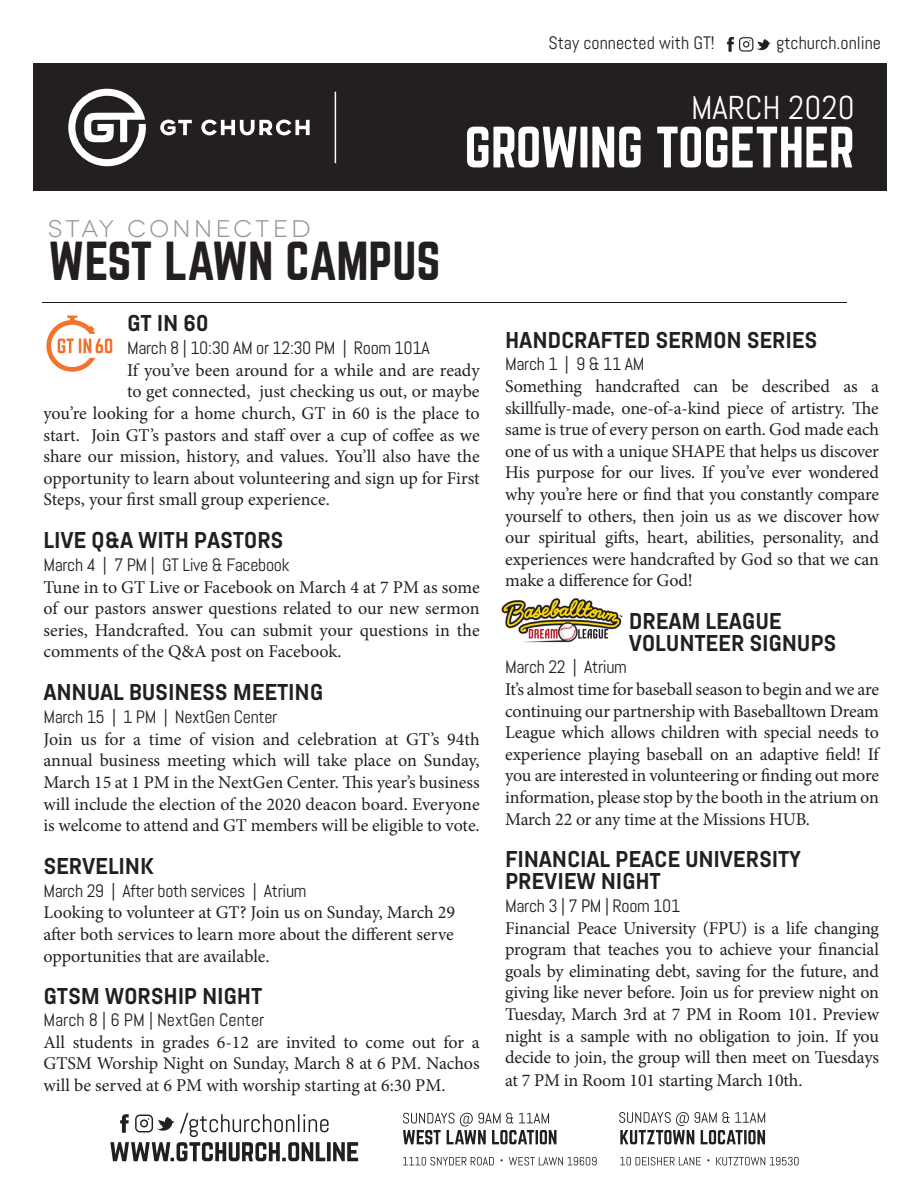
<style>
.page{position:relative;width:918px;height:1188px;background:#fff}
.page>*{position:absolute;margin:0;border:0;box-sizing:border-box;transform-origin:0 0}
.t1{font:51px "Norwester";color:#fff}
.t2{font:48px "Norwester";letter-spacing:-.01em;color:#231f20}
.t3{font:33px "Abel";color:#fff}
.t4{font:24px "Novecentowide";letter-spacing:.15em;color:#939598}
.t5{font:700 22.8px "Abel Pro";letter-spacing:-.01em;color:#231f20}
.t6{font:18px/21.6px "Minion Pro";letter-spacing:-.005em;color:#231f20;text-align:justify}
.t7{font:18px "Abel";letter-spacing:-.02em;color:#231f20}
.t8{font:18px "Abel";color:#231f20}
</style>
<div class="page">
<svg style="left:620px;top:1157px;width:179px;height:8px"></svg>
<svg style="left:403px;top:1157px;width:194px;height:8px"></svg>
<svg style="left:403px;top:1113px;width:153px;height:31px"></svg>
<svg style="left:110px;top:1113px;width:248px;height:48px"></svg>
<svg style="left:619px;top:1112px;width:146px;height:32px"></svg>
<div style="left:33px;top:64px;width:853px;height:127px;background:#231f20"></div>
<hr style="left:335px;top:92px;width:1px;height:71px;background:#fff">
<hr style="left:41px;top:300px;width:807px;height:4px;background:#231f20;opacity:.25">
<svg style="left:68px;top:89px;width:78px;height:77px"></svg>
<svg style="left:160px;top:120px;width:32px;height:15px"></svg>
<svg style="left:201px;top:120px;width:109px;height:15px"></svg>
<svg style="left:727px;top:37px;width:44px;height:15px"></svg>
<svg style="left:46px;top:316px;width:66px;height:56px"></svg>
<img style="left:501px;top:598px;width:122px;height:45px">
<p class="t8" style="left:548px;top:32px;width:168px">Stay connected with GT!</p>
<p class="t8" style="left:776px;top:32px;width:106px">gtchurch.online</p>
<p class="t4" style="left:48px;top:214px;width:264px">STAY CONNECTED</p>
<p class="t2" style="left:48px;top:238px;width:394px">WEST LAWN CAMPUS</p>
<p class="t3" style="left:691px;top:87px;width:165px">MARCH 2020</p>
<p class="t1" style="left:464px;top:123px;width:392px">GROWING TOGETHER</p>
<p class="t5" style="left:127px;top:308px;width:83px">GT IN 60</p>
<p class="t7" style="left:127px;top:337px;width:304px">March 8 | 10:30 AM or 12:30 PM | Room 101A</p>
<p class="t6" style="left:127px;top:359px;width:354px">If you’ve been around for a while and are ready</p>
<p class="t6" style="left:127px;top:381px;width:354px">to get connected, just checking us out, or maybe</p>
<p class="t6" style="left:44px;top:402px;width:438px">you’re looking for a home church, GT in 60 is the place to</p>
<p class="t6" style="left:44px;top:424px;width:438px">start. Join GT’s pastors and staff over a cup of coffee as we</p>
<p class="t6" style="left:44px;top:446px;width:438px">share our mission, history, and values. You’ll also have the</p>
<p class="t6" style="left:44px;top:467px;width:438px">opportunity to learn about volunteering and sign up for First</p>
<p class="t6" style="left:44px;top:489px;width:288px">Steps, your first small group experience.</p>
<p class="t5" style="left:44px;top:524px;width:242px">LIVE Q&amp;A WITH PASTORS</p>
<p class="t7" style="left:44px;top:553px;width:248px">March 4 | 7 PM | GT Live &amp; Facebook</p>
<p class="t6" style="left:44px;top:576px;width:438px">Tune in to GT Live or Facebook on March 4 at 7 PM as some of our pastors answer questions related to our new sermon series, Handcrafted. You can submit your questions in the comments of the Q&amp;A post on Facebook.</p>
<p class="t5" style="left:44px;top:677px;width:281px">ANNUAL BUSINESS MEETING</p>
<p class="t7" style="left:44px;top:706px;width:235px">March 15 | 1 PM | NextGen Center</p>
<p class="t6" style="left:44px;top:728px;width:438px">Join us for a time of vision and celebration at GT’s 94th annual business meeting which will take place on Sunday, March 15 at 1 PM in the NextGen Center. This year’s business will include the election of the 2020 deacon board. Everyone is welcome to attend and GT members will be eligible to vote.</p>
<p class="t5" style="left:44px;top:850px;width:112px">SERVELINK</p>
<p class="t7" style="left:44px;top:879px;width:265px">March 29 | After both services | Atrium</p>
<p class="t6" style="left:44px;top:902px;width:413px">Looking to volunteer at GT? Join us on Sunday, March 29 after both services to learn more about the different serve opportunities that are available.</p>
<p class="t5" style="left:44px;top:981px;width:220px">GTSM WORSHIP NIGHT</p>
<p class="t8" style="left:44px;top:1008px;width:222px">March 8 | 6 PM | NextGen Center</p>
<p class="t6" style="left:44px;top:1031px;width:438px">All students in grades 6-12 are invited to come out for a GTSM Worship Night on Sunday, March 8 at 6 PM. Nachos will be served at 6 PM with worship starting at 6:30 PM.</p>
<p class="t5" style="left:505px;top:324px;width:314px">HANDCRAFTED SERMON SERIES</p>
<p class="t7" style="left:505px;top:353px;width:141px">March 1 | 9 &amp; 11 AM</p>
<p class="t6" style="left:505px;top:376px;width:375px">Something handcrafted can be described as a skillfully-made, one-of-a-kind piece of artistry. The same is true of every person on earth. God made each one of us with a unique SHAPE that helps us discover His purpose for our lives. If you’ve ever wondered why you’re here or find that you constantly compare yourself to others, then join us as we discover how our spiritual gifts, heart, abilities, personality, and experiences were handcrafted by God so that we can make a difference for God!</p>
<p class="t5" style="left:629px;top:606px;width:154px">DREAM LEAGUE</p>
<p class="t5" style="left:629px;top:627px;width:209px">VOLUNTEER SIGNUPS</p>
<p class="t7" style="left:505px;top:656px;width:123px">March 22 | Atrium</p>
<p class="t6" style="left:505px;top:679px;width:375px">It’s almost time for baseball season to begin and we are continuing our partnership with Baseballtown Dream League which allows children with special needs to experience playing baseball on an adaptive field! If you are interested in volunteering or finding out more information, please stop by the booth in the atrium on March 22 or any time at the Missions HUB.</p>
<p class="t5" style="left:505px;top:844px;width:297px">FINANCIAL PEACE UNIVERSITY</p>
<p class="t5" style="left:505px;top:865px;width:157px">PREVIEW NIGHT</p>
<p class="t7" style="left:505px;top:894px;width:177px">March 3 | 7 PM | Room 101</p>
<p class="t6" style="left:505px;top:917px;width:375px">Financial Peace University (FPU) is a life changing program that teaches you to achieve your financial goals by eliminating debt, saving for the future, and giving like never before. Join us for preview night on Tuesday, March 3rd at 7 PM in Room 101. Preview night is a sample with no obligation to join. If you decide to join, the group will then meet on Tuesdays at 7 PM in Room 101 starting March 10th.</p>
</div>
